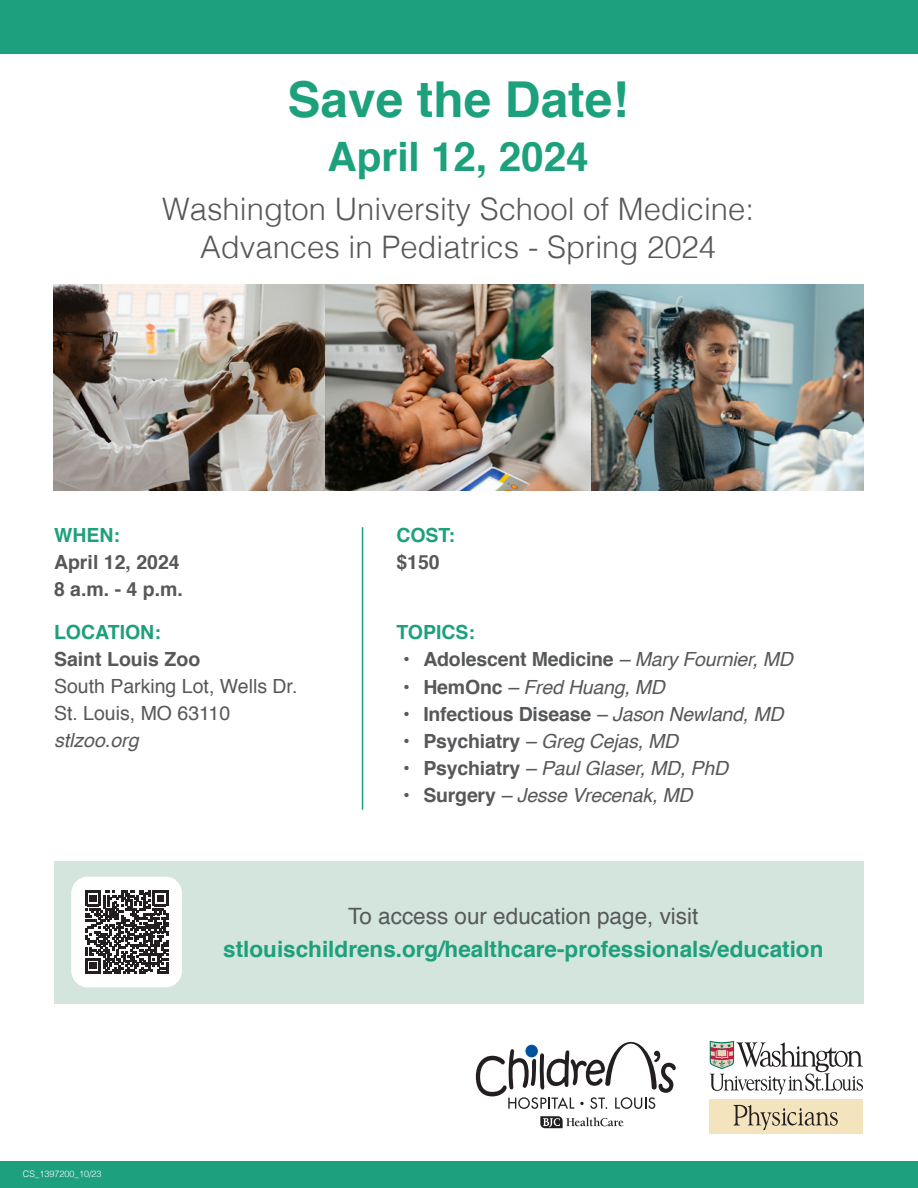
<style>
.page{position:relative;width:918px;height:1188px;background:#fff}
.page>*{position:absolute;margin:0;border:0;box-sizing:border-box;transform-origin:0 0}
.t1{font:700 49.5px "Helvetica";color:#1da07c}
.t2{font:700 40.5px "Helvetica";color:#1da07c}
.t3{font:300 31.05px "Helvetica";color:#57585a}
.t4{font:700 22.5px "Helvetica";color:#1da07c}
.t5{font:22.5px "Helvetica";color:#57585a}
.t6{font:700 19.5px "Helvetica";letter-spacing:-.01em;color:#57585a}
.t7{font:italic 19.5px "Helvetica";letter-spacing:-.01em;color:#57585a}
.t8{font:19.5px/27px "Helvetica";color:#57585a}
.t9{font:700 19.5px/27px "Helvetica";color:#1da07c}
.t10{font:300 9px "Helvetica";color:#fff}
.s1{font-style:italic}
.s2{color:#57585a}
.s3{font-weight:400;font-style:italic}
.s4{font-weight:700;font-style:normal}
</style>
<div class="page">
<div style="left:0;top:1161px;width:918px;height:27px;background:#1da07c"></div>
<div style="left:55px;top:861px;width:809px;height:142px;background:#d3e5dc"></div>
<div style="left:71px;top:877px;width:111px;height:110px;background:#fff;border-radius:17px"></div>
<svg style="left:85px;top:890px;width:83px;height:84px"></svg>
<div style="left:0;top:0;width:918px;height:54px;background:#1da07c"></div>
<svg style="left:476px;top:1042px;width:200px;height:67px"></svg>
<svg style="left:540px;top:1116px;width:83px;height:12px"></svg>
<svg style="left:710px;top:1041px;width:153px;height:54px"></svg>
<div style="left:710px;top:1100px;width:153px;height:34px;background:#f3e4bd"></div>
<svg style="left:733px;top:1105px;width:105px;height:25px"></svg>
<img style="left:53px;top:285px;width:273px;height:205px">
<img style="left:326px;top:285px;width:265px;height:205px">
<img style="left:591px;top:285px;width:273px;height:205px">
<hr style="left:362px;top:527px;width:1px;height:283px;background:#1da07c">
<p class="t1" style="left:288px;top:59px;width:343px">Save the Date!</p>
<p class="t2" style="left:328px;top:124px;width:263px">April 12, 2024</p>
<p class="t3" style="left:162px;top:183px;width:593px">Washington University School of Medicine:</p>
<p class="t3" style="left:200px;top:220px;width:517px">Advances in Pediatrics - Spring 2024</p>
<p class="t9" style="left:54px;top:522px;width:68px">WHEN:</p>
<p class="t6" style="left:54px;top:546px;width:127px">April 12, 2024</p>
<p class="t6" style="left:54px;top:573px;width:130px">8 a.m. - 4 p.m.</p>
<p class="t9" style="left:54px;top:619px;width:108px">LOCATION:</p>
<p class="t6" style="left:54px;top:644px;width:148px">Saint Louis Zoo</p>
<p class="t8" style="left:54px;top:674px;width:245px">South Parking Lot, Wells Dr.<br>St. Louis, MO 63110 <span class="s1">stlzoo.org</span></p>
<p class="t9" style="left:396px;top:522px;width:60px">COST: <span class="s2">$150</span></p>
<p class="t9" style="left:396px;top:619px;width:80px">TOPICS:</p>
<p class="t6" style="left:403px;top:644px;width:391px">• Adolescent Medicine <span class="s3">– Mary Fournier, MD</span></p>
<p class="t7" style="left:403px;top:672px;width:263px"><span class="s4">• HemOnc</span> – Fred Huang, MD</p>
<p class="t6" style="left:403px;top:699px;width:382px">• Infectious Disease <span class="s3">– Jason Newland, MD</span></p>
<p class="t7" style="left:403px;top:726px;width:277px"><span class="s4">• Psychiatry</span> – Greg Cejas, MD</p>
<p class="t7" style="left:403px;top:753px;width:327px"><span class="s4">• Psychiatry</span> – Paul Glaser, MD, PhD</p>
<p class="t7" style="left:403px;top:780px;width:291px"><span class="s4">• Surgery</span> – Jesse Vrecenak, MD</p>
<p class="t10" style="left:23px;top:1167px;width:80px">CS_1397200_10/23</p>
<p class="t5" style="left:348px;top:899px;width:352px">To access our education page, visit</p>
<p class="t4" style="left:223px;top:931px;width:602px">stlouischildrens.org/healthcare-professionals/education</p>
</div>
